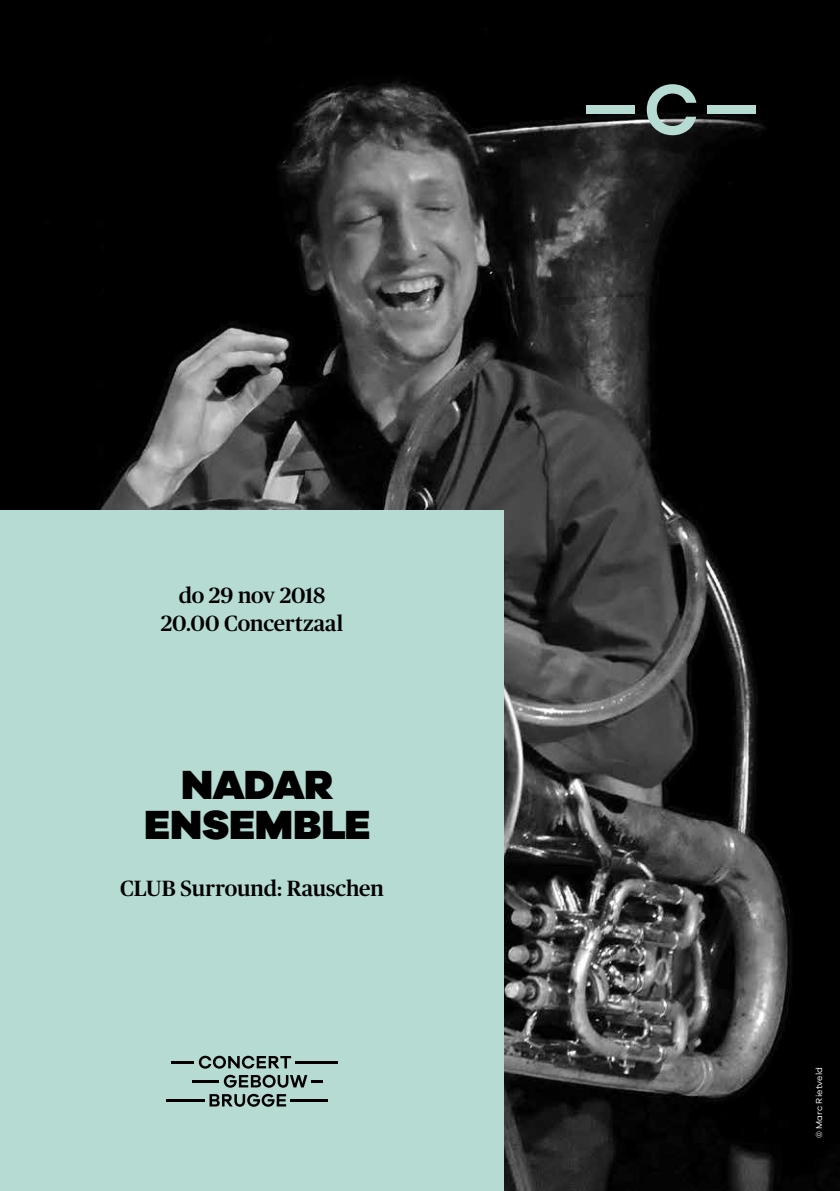
<style>
.page{position:relative;width:840px;height:1191px;background:#fff}
.page>*{position:absolute;margin:0;border:0;box-sizing:border-box;transform-origin:0 0}
.t1{font:900 42px/40px "Galano Grotesque Alt";letter-spacing:-.005em;color:#000;text-align:center}
.t2{font:500 22px/28px "Publico";color:#000;text-align:center}
.t3{font:9px "Galano Grotesque";letter-spacing:.015em;color:#fff}
</style>
<div class="page">
<img style="left:0;top:0;width:839px;height:1191px">
<div style="left:0;top:510px;width:503px;height:681px;background:#b5dbd2"></div>
<hr style="left:172px;top:1061px;width:22px;height:2px;background:#000">
<hr style="left:295px;top:1061px;width:42px;height:2px;background:#000">
<hr style="left:192px;top:1080px;width:27px;height:2px;background:#000">
<hr style="left:166px;top:1099px;width:39px;height:2px;background:#000">
<hr style="left:290px;top:1099px;width:37px;height:2px;background:#000">
<svg style="left:199px;top:1055px;width:92px;height:13px"></svg>
<svg style="left:209px;top:1093px;width:77px;height:13px"></svg>
<svg style="left:224px;top:1074px;width:98px;height:13px"></svg>
<div style="left:585px;top:105px;width:48px;height:9px;background:#b5dbd2"></div>
<div style="left:707px;top:105px;width:48px;height:9px;background:#b5dbd2"></div>
<svg style="left:646px;top:84px;width:50px;height:51px;background:#596966"></svg>
<p class="t2" style="left:160px;top:581px;width:184px">do 29 nov 2018<br>20.00 Concertzaal</p>
<h1 class="t1" style="left:144px;top:763px;width:227px">NADAR<br>ENSEMBLE</h1>
<p class="t2" style="left:120px;top:874px;width:265px">CLUB Surround: Rauschen</p>
<p class="t3" style="left:813px;top:1138px;width:73px;rotate:-90deg">© Marc Rietveld</p>
</div>
